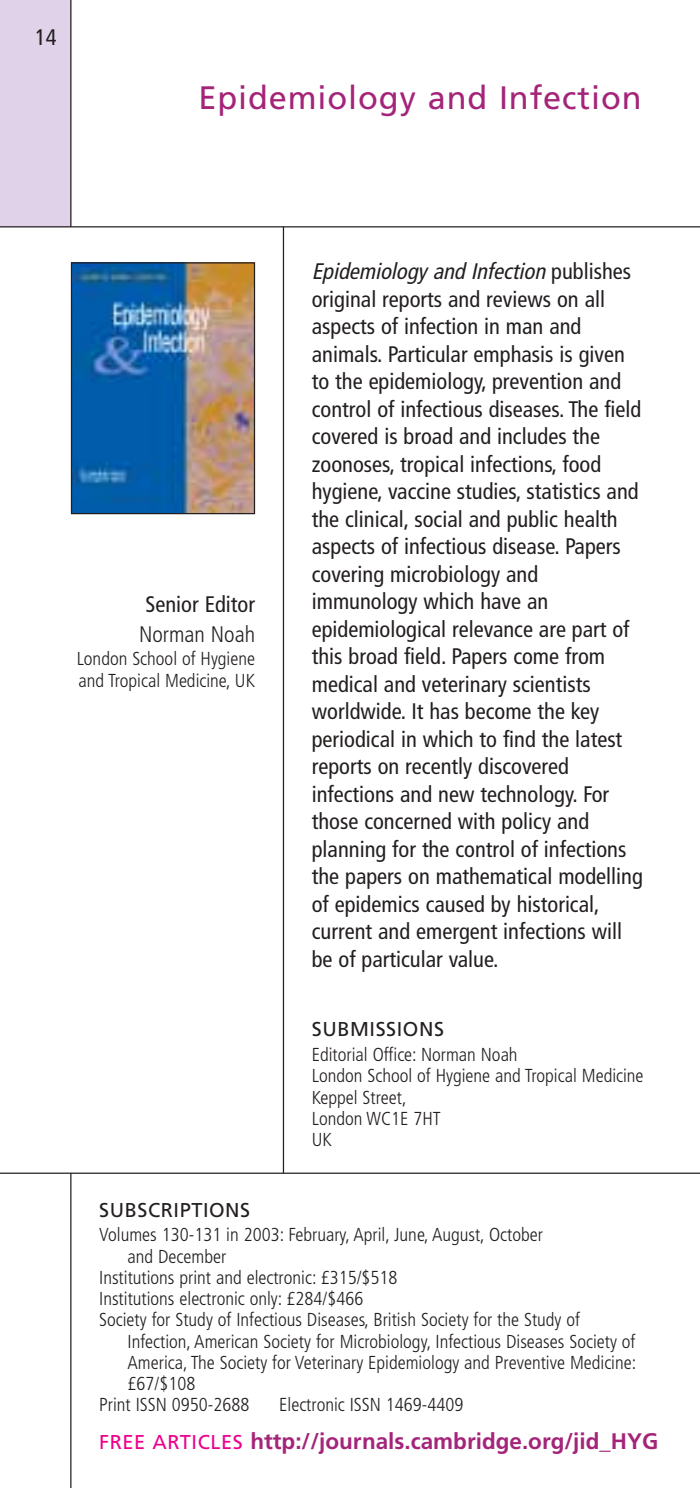
<style>
.page{position:relative;width:700px;height:1488px;background:#fff}
.page>*{position:absolute;margin:0;border:0;box-sizing:border-box;transform-origin:0 0}
.t1{font:32.5px "Frutiger";letter-spacing:.03em;color:#a42479}
.t2{font:condensed 22.5px/27.5px "Frutiger";color:#231f1f}
.t3{font:700 22.5px "Frutiger";color:#a42479}
.t4{font:300 condensed 22.5px "Frutiger";color:#231f1f}
.t5{font:20px "Frutiger";letter-spacing:.03em;color:#231f1f}
.t6{font:300 condensed 18.75px/21.2px "Frutiger";color:#231f1f}
.s1{font-style:italic}
.s2{font-weight:400;font-size:20px;color:#ed008b}
</style>
<div class="page">
<div style="left:0;top:0;width:71px;height:227px;background:#e0d3e9"></div>
<svg style="left:0;top:226px;width:700px;height:289px"></svg>
<hr style="left:70px;top:0;width:2px;height:227px;background:#231f1f">
<hr style="left:283px;top:227px;width:1px;height:946px;background:#231f1f">
<hr style="left:0;top:1172px;width:700px;height:1px;background:#231f1f">
<hr style="left:70px;top:1173px;width:1px;height:314px;background:#231f1f">
<p class="t2" style="left:35px;top:25px;width:23px">14</p>
<h1 class="t1" style="left:198px;top:85px;width:445px">Epidemiology and Infection</h1>
<p class="t2" style="left:145px;top:592px;width:111px">Senior Editor</p>
<p class="t4" style="left:139px;top:625px;width:117px">Norman Noah</p>
<p class="t6" style="left:77px;top:648px;width:180px;line-height:22.5px">London School of Hygiene and Tropical Medicine, UK</p>
<p class="t2" style="left:312px;top:259px;width:333px"><span class="s1">Epidemiology and Infection</span> p u b l i s h e s original reports and reviews on all aspects of infection in man and animals. Particular emphasis is given to the epidemiology, prevention and control of infectious diseases. The field covered is broad and includes the zoonoses, tropical infections, food hygiene, vaccine studies, statistics and the clinical, social and public health aspects of infectious disease. Papers covering microbiology and immunology which have an epidemiological relevance are part of this broad field. Papers come from medical and veterinary scientists worldwide. It has become the key periodical in which to find the latest reports on recently discovered infections and new technology. For those concerned with policy and planning for the control of infections the papers on mathematical modelling of epidemics caused by historical, current and emergent infections will be of particular value.</p>
<p class="t5" style="left:312px;top:1021px;width:134px">SUBMISSIONS</p>
<p class="t6" style="left:312px;top:1045px;width:333px">Editorial Office: Norman Noah<br>London School of Hygiene and Tropical Medicine<br>Keppel Street,<br>London WC1E 7HT<br>UK</p>
<p class="t5" style="left:99px;top:1201px;width:153px">SUBSCRIPTIONS</p>
<p class="t6" style="left:99px;top:1225px;width:445px">Volumes 130-131 in 2003: February, April, June, August, October</p>
<p class="t6" style="left:128px;top:1247px;width:100px">and December</p>
<p class="t6" style="left:99px;top:1268px;width:300px">Institutions print and electronic: £315/$518</p>
<p class="t6" style="left:99px;top:1289px;width:266px">Institutions electronic only: £284/$466</p>
<p class="t6" style="left:99px;top:1310px;width:482px">Society for Study of Infectious Diseases, British Society for the Study of</p>
<p class="t6" style="left:128px;top:1332px;width:509px">Infection, American Society for Microbiology, Infectious Diseases Society of</p>
<p class="t6" style="left:128px;top:1353px;width:510px">America, The Society for Veterinary Epidemiology and Preventive Medicine:</p>
<p class="t6" style="left:128px;top:1374px;width:69px">£67/$108</p>
<p class="t6" style="left:99px;top:1395px;width:152px">Print ISSN 0950-2688</p>
<p class="t6" style="left:279px;top:1395px;width:186px">Electronic ISSN 1469-4409</p>
<p class="t3" style="left:99px;top:1431px;width:561px"><span class="s2">FREE ARTICLES</span> http://journals.cambridge.org/jid_HYG</p>
</div>
